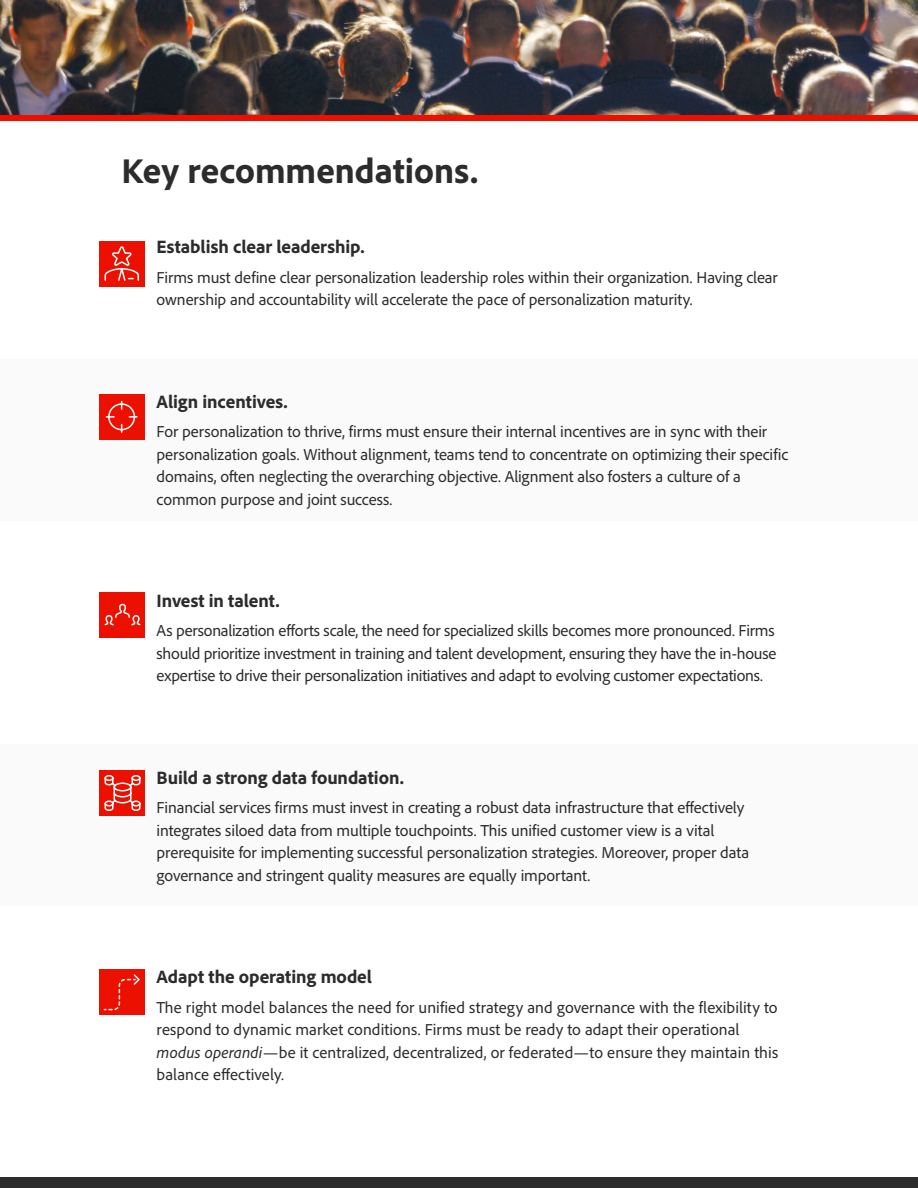
<style>
.page{position:relative;width:918px;height:1188px;background:#fff}
.page>*{position:absolute;margin:0;border:0;box-sizing:border-box;transform-origin:0 0}
.t1{font:800 36px "Adobe Clean";color:#2c2c2c}
.t2{font:800 18.75px "Adobe Clean";letter-spacing:-.005em;color:#2c2c2c}
.t3{font:16.5px/22.5px "Adobe Clean";color:#2c2c2c}
.s1{font-style:italic}
</style>
<div class="page">
<div style="left:0;top:359px;width:918px;height:161px;background:#fafafa"></div>
<div style="left:0;top:745px;width:918px;height:161px;background:#fafafa"></div>
<div style="left:0;top:1178px;width:918px;height:10px;background:#2c2c2c"></div>
<div style="left:99px;top:241px;width:45px;height:45px;background:#eb1000"></div>
<svg style="left:104px;top:246px;width:36px;height:35px"></svg>
<div style="left:99px;top:394px;width:45px;height:46px;background:#eb1000"></div>
<svg style="left:105px;top:400px;width:33px;height:33px"></svg>
<div style="left:99px;top:592px;width:45px;height:45px;background:#eb1000"></div>
<svg style="left:104px;top:603px;width:37px;height:23px"></svg>
<div style="left:99px;top:770px;width:45px;height:46px;background:#eb1000"></div>
<svg style="left:104px;top:775px;width:37px;height:36px"></svg>
<div style="left:99px;top:970px;width:45px;height:45px;background:#eb1000"></div>
<svg style="left:103px;top:974px;width:37px;height:37px"></svg>
<img style="left:0;top:0;width:918px;height:116px">
<div style="left:0;top:116px;width:918px;height:5px;background:#eb1000"></div>
<h1 class="t1" style="left:122px;top:147px;width:358px">Key recommendations.</h1>
<p class="t2" style="left:157px;top:235px;width:210px">Establish clear leadership.</p>
<p class="t3" style="left:157px;top:265px;width:623px">Firms must define clear personalization leadership roles within their organization. Having clear ownership and accountability will accelerate the pace of personalization maturity.</p>
<p class="t2" style="left:157px;top:389px;width:133px">Align incentives.</p>
<p class="t3" style="left:157px;top:420px;width:633px">For personalization to thrive, firms must ensure their internal incentives are in sync with their personalization goals. Without alignment, teams tend to concentrate on optimizing their specific domains, often neglecting the overarching objective. Alignment also fosters a culture of a common purpose and joint success.</p>
<p class="t2" style="left:157px;top:589px;width:125px">Invest in talent.</p>
<p class="t3" style="left:157px;top:619px;width:621px;text-align:justify">As personalization efforts scale, the need for specialized skills becomes more pronounced. Firms should prioritize investment in training and talent development, ensuring they have the in-house expertise to drive their personalization initiatives and adapt to evolving customer expectations.</p>
<p class="t2" style="left:157px;top:765px;width:249px">Build a strong data foundation.</p>
<p class="t3" style="left:157px;top:796px;width:594px">Financial services firms must invest in creating a robust data infrastructure that effectively integrates siloed data from multiple touchpoints. This unified customer view is a vital prerequisite for implementing successful personalization strategies. Moreover, proper data governance and stringent quality measures are equally important.</p>
<p class="t2" style="left:157px;top:965px;width:217px">Adapt the operating model</p>
<p class="t3" style="left:157px;top:995px;width:623px">The right model balances the need for unified strategy and governance with the flexibility to respond to dynamic market conditions. Firms must be ready to adapt their operational <span class="s1">modus operandi</span>—be it centralized, decentralized, or federated—to ensure they maintain this balance effectively.</p>
</div>
